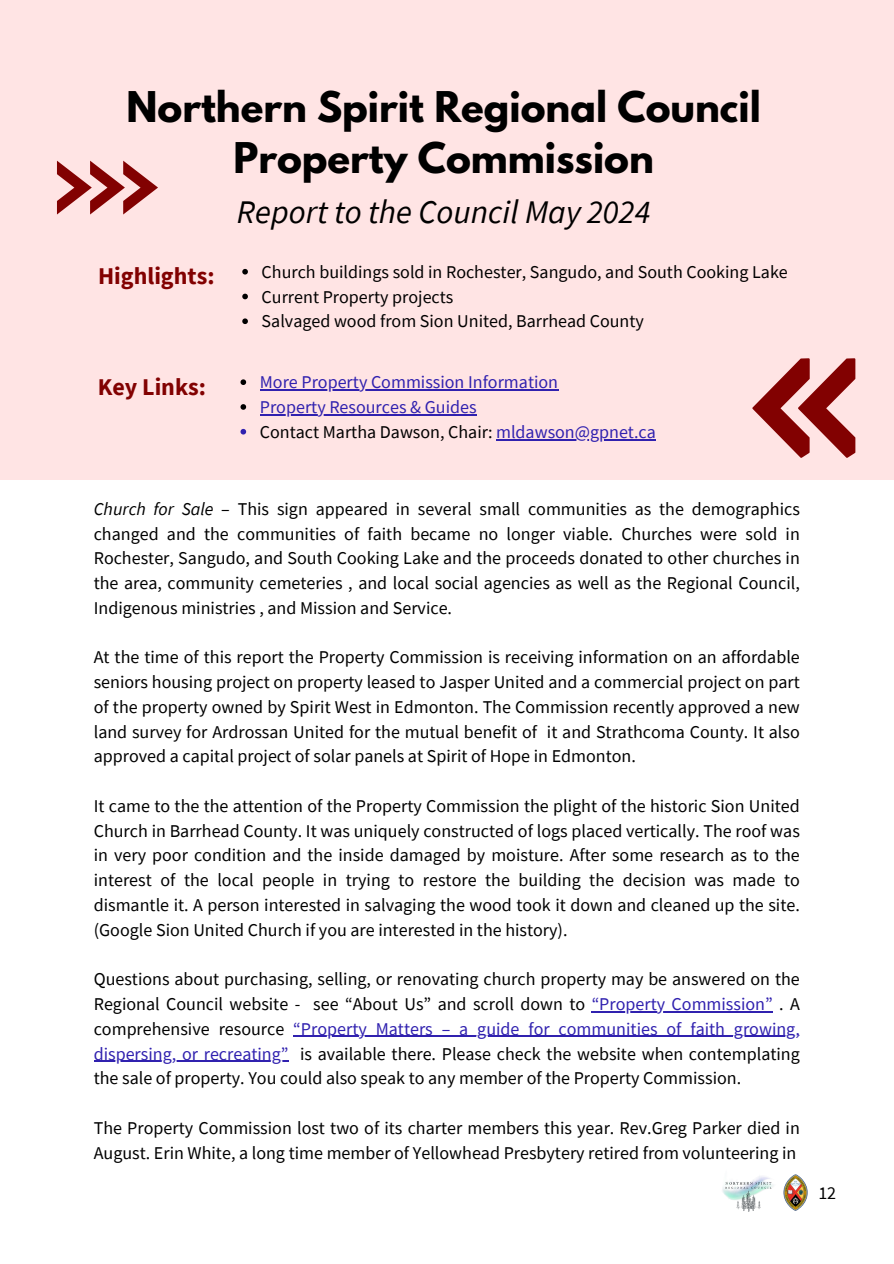
<style>
.page{position:relative;width:894px;height:1264px;background:#fff}
.page>*{position:absolute;margin:0;border:0;box-sizing:border-box;transform-origin:0 0}
.t1{font:700 37.5px/51.8px "League Spartan";color:#000;text-align:center}
.t2{font:italic 33px "Source Sans Pro";color:#000}
.t3{font:700 24px "Source Sans Pro";color:#820101}
.t4{font:18px/24.8px "Source Sans Pro";color:#000;text-align:justify}
.t5{font:18px "Source Sans Pro";color:#3021af}
.s1{color:#3021af}
.s2{font-style:italic}
</style>
<div class="page">
<div style="left:0;top:0;width:893px;height:479px;background:#ffe4e4"></div>
<img style="left:783px;top:1174px;width:24px;height:36px">
<img style="left:722px;top:1176px;width:52px;height:36px">
<svg style="left:752px;top:358px;width:103px;height:99px"></svg>
<hr style="left:591px;top:1011px;width:181px;height:1px;background:#3021af">
<hr style="left:293px;top:1035px;width:506px;height:2px;background:#3021af">
<hr style="left:94px;top:1060px;width:194px;height:1px;background:#3021af">
<svg style="left:57px;top:161px;width:101px;height:53px"></svg>
<svg style="left:242px;top:269px;width:6px;height:5px"></svg>
<svg style="left:242px;top:294px;width:6px;height:5px"></svg>
<svg style="left:242px;top:318px;width:6px;height:6px"></svg>
<svg style="left:240px;top:379px;width:6px;height:6px"></svg>
<hr style="left:260px;top:389px;width:298px;height:1px;background:#3021af">
<svg style="left:240px;top:404px;width:6px;height:6px"></svg>
<hr style="left:260px;top:414px;width:216px;height:1px;background:#3021af">
<svg style="left:240px;top:429px;width:6px;height:5px"></svg>
<hr style="left:496px;top:439px;width:159px;height:1px;background:#3021af">
<p class="t1" style="left:127px;top:85px;width:635px">Northern Spirit Regional Council<br>Property Commission</p>
<p class="t2" style="left:237px;top:190px;width:415px">Report to the Council May 2024</p>
<p class="t3" style="left:98px;top:260px;width:118px">Highlights:</p>
<p class="t4" style="left:261px;top:259px;width:527px">Church buildings sold in Rochester, Sangudo, and South Cooking Lake</p>
<p class="t4" style="left:261px;top:284px;width:193px">Current Property projects</p>
<p class="t4" style="left:261px;top:309px;width:384px">Salvaged wood from Sion United, Barrhead County</p>
<p class="t3" style="left:98px;top:371px;width:110px">Key Links:</p>
<p class="t5" style="left:260px;top:370px;width:300px">More Property Commission Information</p>
<p class="t5" style="left:260px;top:395px;width:218px">Property Resources &amp; Guides</p>
<p class="t4" style="left:260px;top:419px;width:397px">Contact Martha Dawson, Chair: <span class="s1">mldawson@gpnet.ca</span></p>
<h2 class="t4" style="left:94px;top:496px;width:707px"><span class="s2">Church for Sale</span> – This sign appeared in several small communities as the demographics changed and the communities of faith became no longer viable. Churches were sold in Rochester, Sangudo, and South Cooking Lake and the proceeds donated to other churches in the area, community cemeteries , and local social agencies as well as the Regional Council, Indigenous ministries , and Mission and Service.</h2>
<h2 class="t4" style="left:94px;top:644px;width:707px">At the time of this report the Property Commission is receiving information on an affordable seniors housing project on property leased to Jasper United and a commercial project on part of the property owned by Spirit West in Edmonton. The Commission recently approved a new land survey for Ardrossan United for the mutual benefit of it and Strathcoma County. It also approved a capital project of solar panels at Spirit of Hope in Edmonton.</h2>
<p class="t4" style="left:94px;top:793px;width:707px">It came to the the attention of the Property Commission the plight of the historic Sion United Church in Barrhead County. It was uniquely constructed of logs placed vertically. The roof was in very poor condition and the inside damaged by moisture. After some research as to the interest of the local people in trying to restore the building the decision was made to dismantle it. A person interested in salvaging the wood took it down and cleaned up the site. (Google Sion United Church if you are interested in the history).</p>
<p class="t4" style="left:94px;top:966px;width:707px">Questions about purchasing, selling, or renovating church property may be answered on the<br>Regional Council website - see “About Us” and scroll down to <span class="s1">“Property Commission”</span> . A</p>
<p class="t4" style="left:94px;top:1015px;width:192px">comprehensive resource</p>
<p class="t5" style="left:293px;top:1017px;width:508px">“Property Matters – a guide for communities of faith growing,</p>
<p class="t4" style="left:94px;top:1040px;width:707px"><span class="s1">dispersing, or recreating”</span> is available there. Please check the website when contemplating the sale of property. You could also speak to any member of the Property Commission.</p>
<p class="t4" style="left:94px;top:1114px;width:707px">The Property Commission lost two of its charter members this year. Rev.Greg Parker died in<br>August. Erin White, a long time member of Yellowhead Presbytery retired from volunteering in</p>
<p class="t4" style="left:818px;top:1179px;width:19px">12</p>
</div>
